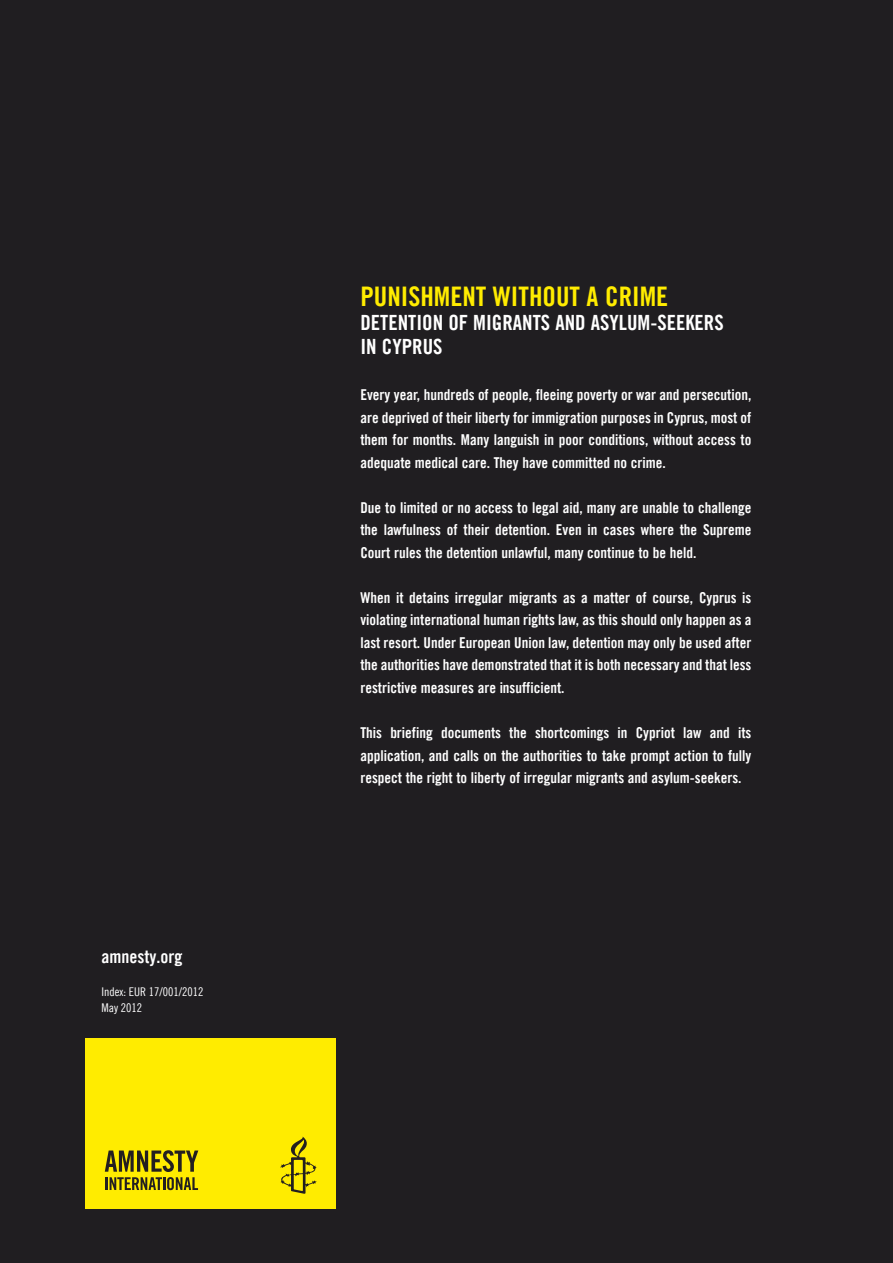
<style>
.page{position:relative;width:893px;height:1263px;background:#201e21}
.page>*{position:absolute;margin:0;border:0;box-sizing:border-box;transform-origin:0 0}
.t1{font:27px "Amnesty Trade Gothic Bd Cn 20";color:#ffec00}
.t2{font:21px/24px "Amnesty Trade Gothic Bd Cn 20";color:#fff}
.t3{font:18px "Amnesty Trade Gothic Bd Cn 20";color:#fff}
.t4{font:15px/22.5px "Amnesty Trade Gothic Bd Cn 20";color:#fff;text-align:justify}
.t5{font:12px/16.5px "Amnesty Trade Gothic Cn 18";color:#fff}
</style>
<div class="page">
<div style="left:85px;top:1039px;width:250px;height:170px;background:#ffec00"></div>
<svg style="left:280px;top:1136px;width:37px;height:58px"></svg>
<svg style="left:105px;top:1150px;width:93px;height:40px"></svg>
<p class="t3" style="left:102px;top:945px;width:82px">amnesty.org</p>
<p class="t5" style="left:102px;top:983px;width:103px">Index: EUR 17/001/2012<br>May 2012</p>
<h1 class="t1" style="left:360px;top:280px;width:309px">Punishment without a crime</h1>
<h2 class="t2" style="left:360px;top:310px;width:365px">detention of migrants and asylum-seekers in cyPrus</h2>
<p class="t4" style="left:360px;top:384px;width:392px">every year, hundreds of people, fleeing poverty or war and persecution, are deprived of their liberty for immigration purposes in cyprus, most of them for months. many languish in poor conditions, without access to adequate medical care. they have committed no crime.</p>
<p class="t4" style="left:360px;top:496px;width:392px">due to limited or no access to legal aid, many are unable to challenge the lawfulness of their detention. even in cases where the supreme court rules the detention unlawful, many continue to be held.</p>
<p class="t4" style="left:360px;top:586px;width:392px">when it detains irregular migrants as a matter of course, cyprus is violating international human rights law, as this should only happen as a last resort. under european union law, detention may only be used after the authorities have demonstrated that it is both necessary and that less restrictive measures are insufficient.</p>
<p class="t4" style="left:360px;top:721px;width:392px">this briefing documents the shortcomings in cypriot law and its application, and calls on the authorities to take prompt action to fully respect the right to liberty of irregular migrants and asylum-seekers.</p>
</div>
